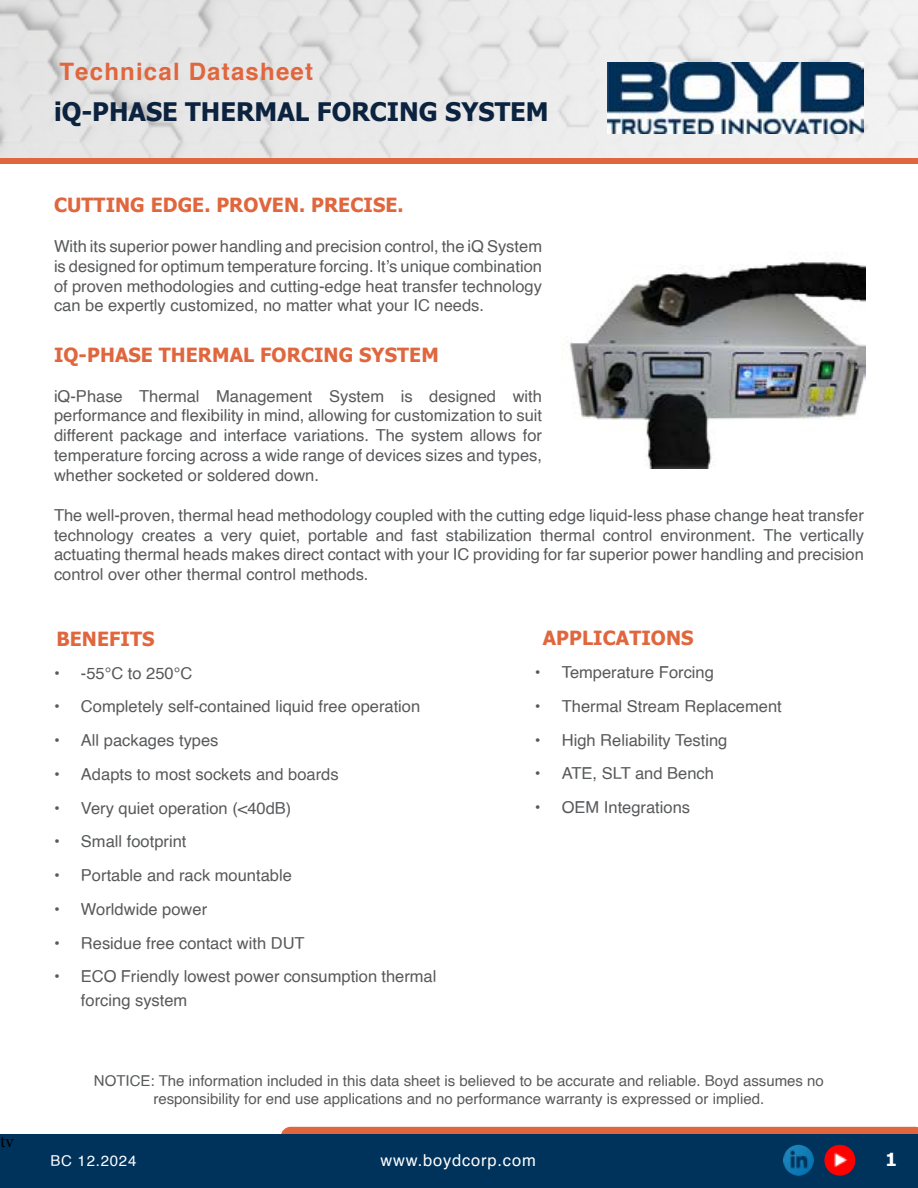
<style>
.page{position:relative;width:918px;height:1188px;background:#fff}
.page>*{position:absolute;margin:0;border:0;box-sizing:border-box;transform-origin:0 0}
.t1{font:700 25.5px "Tahoma";color:#0c233f}
.t2{font:700 24px "Helvetica";letter-spacing:.05em;color:#e0663d}
.t3{font:700 19.5px "Tahoma";letter-spacing:.005em;color:#e0663d}
.t4{font:18px "Minion Pro";color:#000}
.t5{font:700 18px "Tahoma";color:#fff}
.t6{font:16.5px/19.8px "Helvetica";color:#58595b;text-align:justify}
.t7{font:16.5px "Helvetica";letter-spacing:.05em;color:#fff}
.t8{font:15px/18px "Helvetica";color:#58595b;text-align:center}
.t9{font:15px "Helvetica";letter-spacing:.05em;color:#fff}
</style>
<div class="page">
<img style="left:0;top:0;width:918px;height:158px">
<div style="left:281px;top:1127px;width:637px;height:7px;background:#e0663d"></div>
<div style="left:0;top:1134px;width:918px;height:54px;background:#00335c"></div>
<img style="left:607px;top:63px;width:256px;height:70px">
<div style="left:0;top:158px;width:918px;height:6px;background:#e0663d"></div>
<img style="left:824px;top:1145px;width:31px;height:31px;border-radius:15px">
<img style="left:783px;top:1145px;width:31px;height:31px;border-radius:15px">
<img style="left:570px;top:261px;width:295px;height:208px">
<p class="t4" style="left:0;top:1129px;width:15px">tv</p>
<h2 class="t2" style="left:59px;top:57px;width:255px">Technical Datasheet</h2>
<h1 class="t1" style="left:54px;top:93px;width:496px">iQ-PHASE THERMAL FORCING SYSTEM</h1>
<p class="t3" style="left:54px;top:191px;width:351px">CUTTING EDGE. PROVEN. PRECISE.</p>
<p class="t6" style="left:54px;top:237px;width:490px">With its superior power handling and precision control, the iQ System is designed for optimum temperature forcing. It’s unique combination of proven methodologies and cutting-edge heat transfer technology can be expertly customized, no matter what your IC needs.</p>
<p class="t3" style="left:54px;top:341px;width:386px">IQ-PHASE THERMAL FORCING SYSTEM</p>
<p class="t6" style="left:54px;top:386px;width:490px">iQ-Phase Thermal Management System is designed with performance and flexibility in mind, allowing for customization to suit different package and interface variations. The system allows for temperature forcing across a wide range of devices sizes and types, whether socketed or soldered down.</p>
<p class="t6" style="left:54px;top:506px;width:811px">The well-proven, thermal head methodology coupled with the cutting edge liquid-less phase change heat transfer technology creates a very quiet, portable and fast stabilization thermal control environment. The vertically actuating thermal heads makes direct contact with your IC providing for far superior power handling and precision control over other thermal control methods.</p>
<p class="t3" style="left:56px;top:625px;width:100px">BENEFITS</p>
<p class="t3" style="left:543px;top:624px;width:152px">APPLICATIONS</p>
<p class="t6" style="left:535px;top:663px;width:181px">• Temperature Forcing</p>
<p class="t6" style="left:535px;top:697px;width:249px">• Thermal Stream Replacement</p>
<p class="t6" style="left:535px;top:730px;width:194px">• High Reliability Testing</p>
<p class="t6" style="left:535px;top:764px;width:181px">• ATE, SLT and Bench</p>
<p class="t6" style="left:535px;top:798px;width:157px">• OEM Integrations</p>
<p class="t6" style="left:54px;top:663px;width:140px">• -55°C to 250°C</p>
<p class="t6" style="left:54px;top:697px;width:368px">• Completely self-contained liquid free operation</p>
<p class="t6" style="left:54px;top:731px;width:166px">• All packages types</p>
<p class="t6" style="left:54px;top:765px;width:286px">• Adapts to most sockets and boards</p>
<p class="t6" style="left:54px;top:798px;width:239px">• Very quiet operation (&lt;40dB)</p>
<p class="t6" style="left:54px;top:832px;width:134px">• Small footprint</p>
<p class="t6" style="left:54px;top:866px;width:239px">• Portable and rack mountable</p>
<p class="t6" style="left:54px;top:900px;width:155px">• Worldwide power</p>
<p class="t6" style="left:54px;top:933px;width:252px">• Residue free contact with DUT</p>
<p class="t6" style="left:81px;top:965px;width:357px;line-height:24px;text-indent:-27px">• ECO Friendly lowest power consumption thermal forcing system</p>
<p class="t8" style="left:94px;top:1073px;width:732px">NOTICE: The information included in this data sheet is believed to be accurate and reliable. Boyd assumes no responsibility for end use applications and no performance warranty is expressed or implied.</p>
<p class="t9" style="left:50px;top:1149px;width:87px">BC 12.2024</p>
<p class="t7" style="left:380px;top:1147px;width:157px">www.boydcorp.com</p>
<p class="t5" style="left:886px;top:1147px;width:13px">1</p>
</div>
